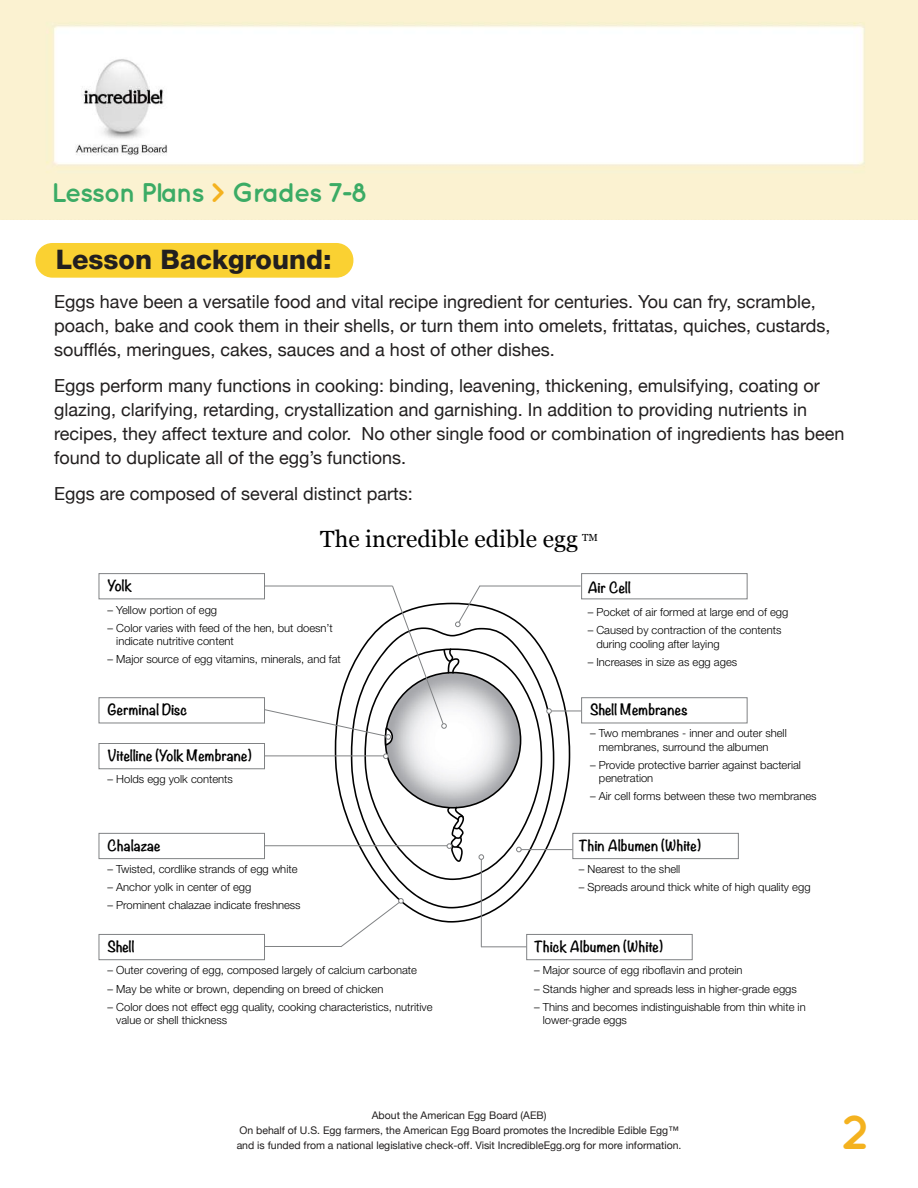
<style>
.page{position:relative;width:918px;height:1188px;background:#fff}
.page>*{position:absolute;margin:0;border:0;box-sizing:border-box;transform-origin:0 0}
.t1{font:700 48px "Quicksand";color:#f4b21f}
.t2{font:700 27px "Quicksand";letter-spacing:-.05em;color:#3bab65}
.t3{font:800 27px "Helvetica Neue";color:#221f1f}
.t4{font:23.4px "Georgia";color:#000}
.t5{font:18px/24px "Helvetica Neue";color:#221f1f}
.t6{font:700 13.65px "Noteworthy";color:#000}
.t7{font:300 11.25px/13.6px "Helvetica Neue";color:#000}
.t8{font:10.5px/15px "Helvetica Neue";color:#221f1f;text-align:center}
.t9{font:10.2px "Georgia";color:#000}
.s1{color:#f4b21f}
</style>
<div class="page">
<img style="left:0;top:0;width:918px;height:220px">
<div style="left:35px;top:243px;width:318px;height:35px;background:#fad132;border-radius:17px"></div>
<svg style="left:380px;top:880px;width:148px;height:28px"></svg>
<div style="left:98px;top:743px;width:167px;height:26px;border:1px solid #808284"></div>
<div style="left:98px;top:573px;width:167px;height:26px;border:1px solid #808284"></div>
<div style="left:98px;top:833px;width:167px;height:26px;border:1px solid #808284"></div>
<div style="left:98px;top:934px;width:167px;height:26px;border:1px solid #808284"></div>
<div style="left:98px;top:697px;width:167px;height:26px;border:1px solid #808284"></div>
<div style="left:581px;top:573px;width:167px;height:26px;border:1px solid #808284"></div>
<div style="left:581px;top:697px;width:167px;height:26px;border:1px solid #808284"></div>
<div style="left:572px;top:833px;width:167px;height:26px;border:1px solid #808284"></div>
<div style="left:526px;top:934px;width:167px;height:26px;border:1px solid #808284"></div>
<hr style="left:264px;top:946px;width:77px;height:1px;background:#808284">
<svg style="left:341px;top:898px;width:63px;height:49px"></svg>
<hr style="left:481px;top:946px;width:46px;height:1px;background:#808284">
<hr style="left:481px;top:858px;width:1px;height:89px;background:#808284">
<svg style="left:263px;top:584px;width:318px;height:296px"></svg>
<h2 class="t2" style="left:52px;top:183px;width:318px">Lesson Plans <span class="s1">&gt;</span> Grades 7-8</h2>
<h3 class="t5" style="left:54px;top:244px;width:168px">Lesson Background:</h3>
<p class="t5" style="left:54px;top:292px;width:778px">Eggs have been a versatile food and vital recipe ingredient for centuries. You can fry, scramble, poach, bake and cook them in their shells, or turn them into omelets, frittatas, quiches, custards, soufflés, meringues, cakes, sauces and a host of other dishes.</p>
<p class="t5" style="left:54px;top:376px;width:792px">Eggs perform many functions in cooking: binding, leavening, thickening, emulsifying, coating or glazing, clarifying, retarding, crystallization and garnishing. In addition to providing nutrients in recipes, they affect texture and color. No other single food or combination of ingredients has been found to duplicate all of the egg’s functions.</p>
<h3 class="t5" style="left:54px;top:484px;width:360px">Eggs are composed of several distinct parts:</h3>
<h2 class="t3" style="left:56px;top:249px;width:277px">Lesson Background:</h2>
<h3 class="t4" style="left:320px;top:529px;width:259px">The incredible edible egg</h3>
<p class="t9" style="left:582px;top:533px;width:17px">TM</p>
<p class="t6" style="left:108px;top:579px;width:26px">Yolk</p>
<p class="t7" style="left:108px;top:604px;width:111px">– Yellow portion of egg</p>
<p class="t7" style="left:116px;top:622px;width:218px;text-indent:-9px">– Color varies with feed of the hen, but doesn’t indicate nutritive content</p>
<p class="t7" style="left:108px;top:654px;width:235px">– Major source of egg vitamins, minerals, and fat</p>
<p class="t6" style="left:108px;top:702px;width:81px">Germinal Disc</p>
<p class="t6" style="left:108px;top:748px;width:146px">Vitelline (Yolk Membrane)</p>
<p class="t7" style="left:108px;top:774px;width:127px">– Holds egg yolk contents</p>
<p class="t6" style="left:108px;top:838px;width:55px">Chalazae</p>
<p class="t7" style="left:108px;top:863px;width:192px">– Twisted, cordlike strands of egg white</p>
<p class="t7" style="left:108px;top:881px;width:145px">– Anchor yolk in center of egg</p>
<p class="t7" style="left:108px;top:899px;width:195px">– Prominent chalazae indicate freshness</p>
<p class="t6" style="left:108px;top:939px;width:29px">Shell</p>
<p class="t7" style="left:108px;top:965px;width:311px">– Outer covering of egg, composed largely of calcium carbonate</p>
<p class="t7" style="left:108px;top:983px;width:277px">– May be white or brown, depending on breed of chicken</p>
<p class="t7" style="left:116px;top:1001px;width:318px;text-indent:-9px">– Color does not effect egg quality, cooking characteristics, nutritive value or shell thickness</p>
<p class="t6" style="left:588px;top:581px;width:45px">Air Cell</p>
<p class="t7" style="left:588px;top:606px;width:202px">– Pocket of air formed at large end of egg</p>
<p class="t7" style="left:596px;top:624px;width:186px;text-indent:-9px">– Caused by contraction of the contents during cooling after laying</p>
<p class="t7" style="left:588px;top:656px;width:151px">– Increases in size as egg ages</p>
<p class="t6" style="left:590px;top:702px;width:99px">Shell Membranes</p>
<p class="t7" style="left:599px;top:727px;width:189px;text-indent:-9px">– Two membranes - inner and outer shell membranes, surround the albumen</p>
<p class="t7" style="left:599px;top:759px;width:204px;text-indent:-9px">– Provide protective barrier against bacterial penetration</p>
<p class="t7" style="left:590px;top:791px;width:228px">– Air cell forms between these two membranes</p>
<p class="t6" style="left:579px;top:838px;width:124px">Thin Albumen (White)</p>
<p class="t7" style="left:579px;top:863px;width:103px">– Nearest to the shell</p>
<p class="t7" style="left:579px;top:881px;width:233px">– Spreads around thick white of high quality egg</p>
<p class="t6" style="left:534px;top:939px;width:131px">Thick Albumen (White)</p>
<p class="t7" style="left:534px;top:965px;width:210px">– Major source of egg riboflavin and protein</p>
<p class="t7" style="left:534px;top:983px;width:264px">– Stands higher and spreads less in higher-grade eggs</p>
<p class="t7" style="left:543px;top:1001px;width:264px;text-indent:-9px">– Thins and becomes indistinguishable from thin white in lower-grade eggs</p>
<p class="t8" style="left:237px;top:1109px;width:446px">About the American Egg Board (AEB)<br>On behalf of U.S. Egg farmers, the American Egg Board promotes the Incredible Edible Egg™ and is funded from a national legislative check-off. Visit IncredibleEgg.org for more information.</p>
<h1 class="t1" style="left:841px;top:1115px;width:30px">2</h1>
</div>
